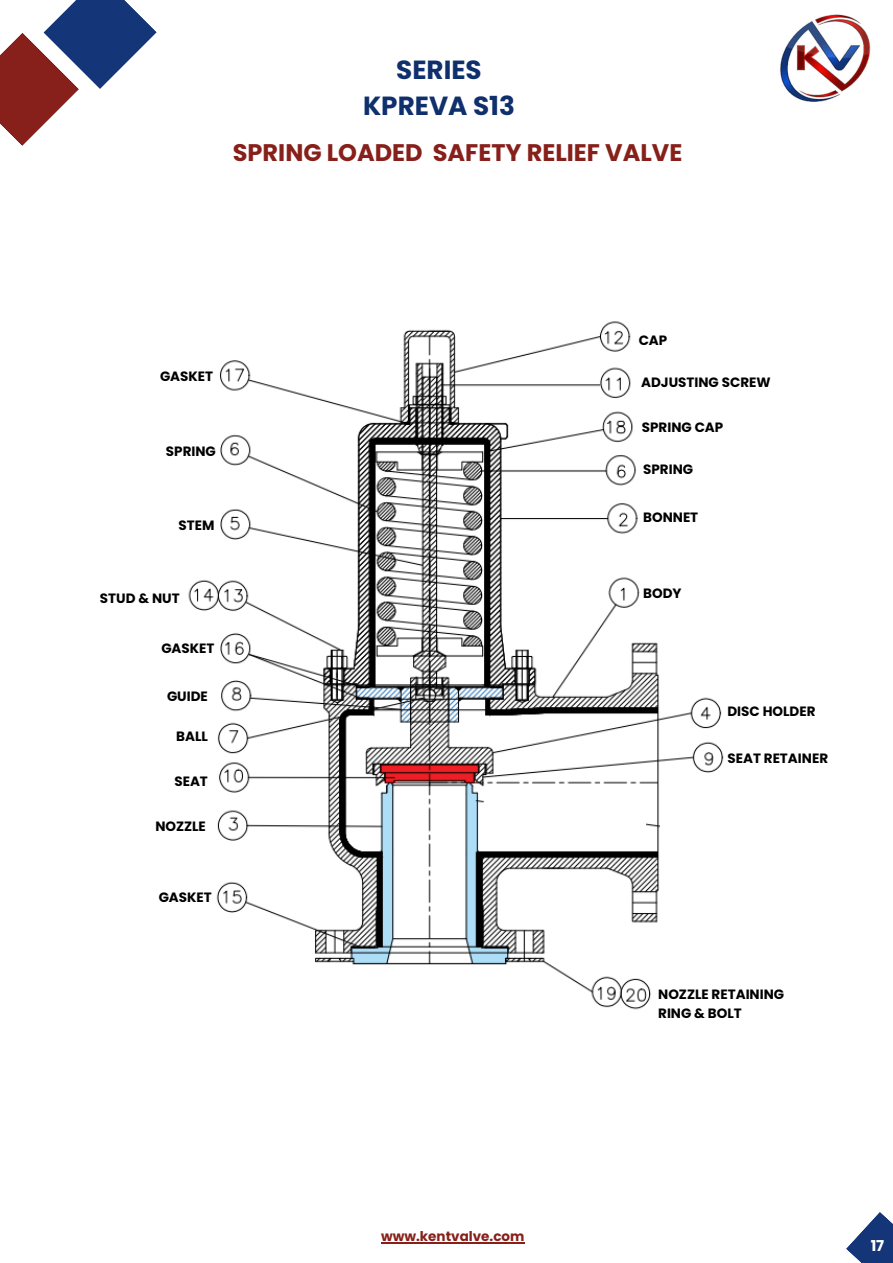
<style>
.page{position:relative;width:893px;height:1263px;background:#fff}
.page>*{position:absolute;margin:0;border:0;box-sizing:border-box;transform-origin:0 0}
.t1{font:700 26.25px "Poppins";color:#0f306d}
.t2{font:700 24px "Poppins";color:#87201a}
.t3{font:700 15px "Poppins";color:#fff}
.t4{font:700 13.5px/18.6px "Poppins";color:#000}
.t5{font:700 13.5px "Poppins";color:#87201a}
</style>
<div class="page">
<img style="left:188px;top:321px;width:536px;height:689px">
<svg style="left:482px;top:792px;width:166px;height:41px"></svg>
<div style="left:660px;top:814px;width:75px;height:38px;background:#fff"></div>
<svg style="left:846px;top:1212px;width:47px;height:51px"></svg>
<hr style="left:381px;top:1242px;width:143px;height:1px;background:#87201a">
<svg style="left:0;top:0;width:157px;height:146px"></svg>
<img style="left:780px;top:13px;width:91px;height:89px">
<p class="t1" style="left:396px;top:51px;width:87px">SERIES</p>
<p class="t1" style="left:363px;top:88px;width:153px">KPREVA S13</p>
<p class="t2" style="left:233px;top:136px;width:451px">SPRING LOADED SAFETY RELIEF VALVE</p>
<p class="t4" style="left:160px;top:367px;width:55px">GASKET</p>
<p class="t4" style="left:166px;top:442px;width:51px">SPRING</p>
<p class="t4" style="left:179px;top:516px;width:37px">STEM</p>
<p class="t4" style="left:100px;top:589px;width:81px">STUD &amp; NUT</p>
<p class="t4" style="left:161px;top:639px;width:55px">GASKET</p>
<p class="t4" style="left:167px;top:686px;width:42px">GUIDE</p>
<p class="t4" style="left:176px;top:727px;width:33px">BALL</p>
<p class="t4" style="left:174px;top:772px;width:35px">SEAT</p>
<p class="t4" style="left:155px;top:817px;width:52px">NOZZLE</p>
<p class="t4" style="left:159px;top:888px;width:55px">GASKET</p>
<p class="t4" style="left:638px;top:331px;width:30px">CAP</p>
<p class="t4" style="left:641px;top:373px;width:131px">ADJUSTING SCREW</p>
<p class="t4" style="left:642px;top:418px;width:83px">SPRING CAP</p>
<p class="t4" style="left:643px;top:460px;width:51px">SPRING</p>
<p class="t4" style="left:643px;top:508px;width:57px">BONNET</p>
<p class="t4" style="left:643px;top:583px;width:40px">BODY</p>
<p class="t4" style="left:727px;top:702px;width:90px">DISC HOLDER</p>
<p class="t4" style="left:727px;top:749px;width:102px">SEAT RETAINER</p>
<p class="t4" style="left:658px;top:985px;width:127px">NOZZLE RETAINING<br>RING &amp; BOLT</p>
<p class="t5" style="left:381px;top:1227px;width:145px">www.kentvalve.com</p>
<p class="t3" style="left:870px;top:1235px;width:15px">17</p>
</div>
